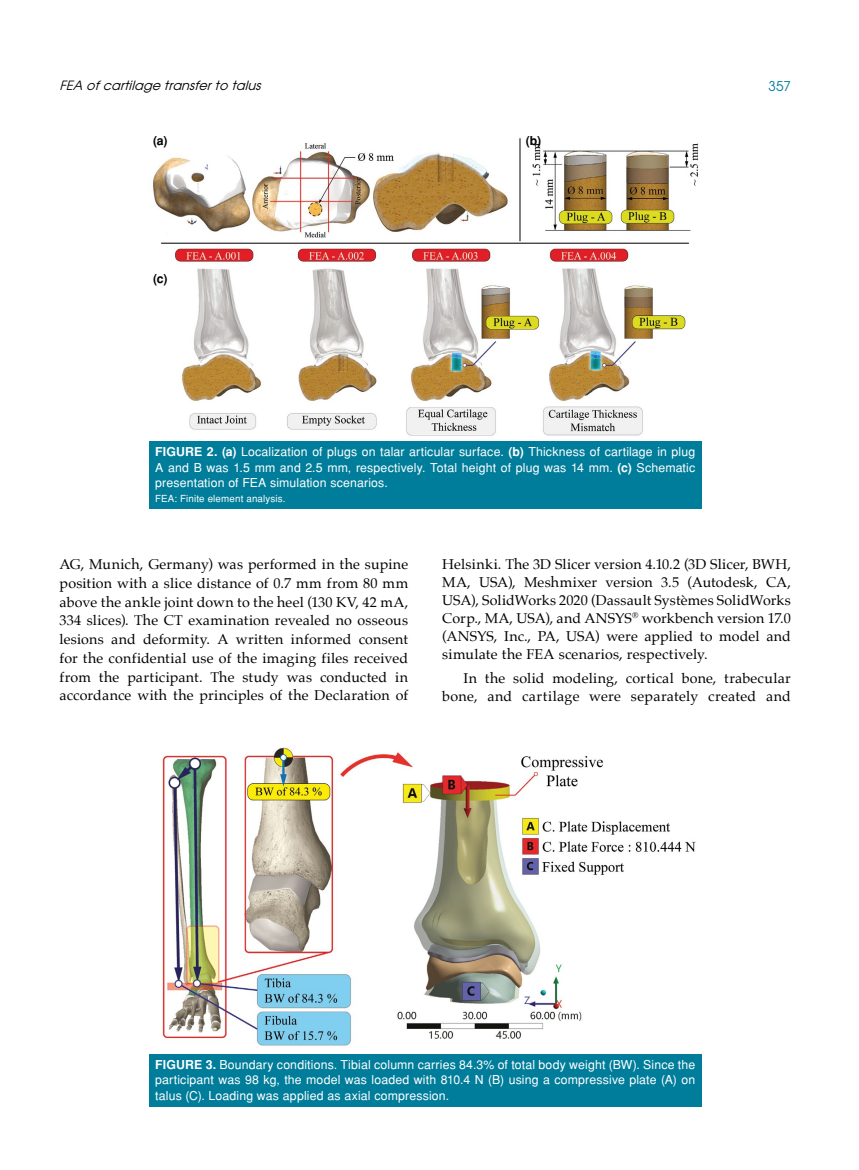
<style>
.page{position:relative;width:859px;height:1170px;background:#fff}
.page>*{position:absolute;margin:0;border:0;box-sizing:border-box;transform-origin:0 0}
.t1{font:14.25px/18.8px "Palatino";letter-spacing:.015em;color:#000;text-align:justify}
.t2{font:13.5px "Avant Garde Tr";color:#007d9a}
.t3{font:italic 12.75px "Avant Garde Tr";color:#000}
.t4{font:12.3px/15.3px "Helvetica Normal Tr";letter-spacing:.01em;color:#fff;text-align:justify}
.t5{font:700 12.3px "Helvetica Tr";color:#000}
.t6{font:9.75px "Helvetica Normal Tr";letter-spacing:.02em;color:#fff}
.s1{font-family:"Helvetica Tr";font-weight:700}
</style>
<div class="page">
<img style="left:152px;top:138px;width:546px;height:298px">
<div style="left:149px;top:441px;width:553px;height:67px;background:#007d9a"></div>
<img style="left:162px;top:747px;width:534px;height:299px">
<div style="left:149px;top:1053px;width:553px;height:53px;background:#007d9a"></div>
<p class="t3" style="left:60px;top:78px;width:207px">FEA ofcartilage transferto talus</p>
<p class="t2" style="left:768px;top:77px;width:24px">357</p>
<p class="t5" style="left:153px;top:133px;width:16px">(a)</p>
<p class="t5" style="left:153px;top:271px;width:16px">(c)</p>
<p class="t5" style="left:526px;top:133px;width:17px">(b)</p>
<p class="t4" style="left:155px;top:444px;width:542px"><span class="s1">FIGURE 2. (a)</span> Localization of plugs on talar articular surface. <span class="s1">(b)</span> Thickness of cartilage in plug A and B was 1.5 mm and 2.5 mm, respectively. Total height of plug was 14 mm. <span class="s1">(c)</span> Schematic presentation of FEA simulation scenarios.</p>
<p class="t6" style="left:155px;top:493px;width:132px">FEA: Finite element analysis.</p>
<p class="t1" style="left:60px;top:554px;width:350px">AG, Munich, Germany) was performed in the supine position with a slice distance of 0.7 mm from 80 mm above the ankle joint down to the heel (130 KV, 42 mA, 334 slices). The CT examination revealed no osseous lesions and deformity. A written informed consent for the confidential use of the imaging files received from the participant. The study was conducted in accordance with the principles of the Declaration of</p>
<p class="t1" style="left:442px;top:555px;width:350px;line-height:18px">Helsinki. The 3D Slicer version 4.10.2 (3D Slicer, BWH, MA, USA), Meshmixer version 3.5 (Autodesk, CA, USA), SolidWorks 2020 (Dassault Systèmes SolidWorks Corp., MA, USA), and ANSYS<sup>®</sup> workbench version 17.0 (ANSYS, Inc., PA, USA) were applied to model and simulate the FEA scenarios, respectively.</p>
<p class="t1" style="left:442px;top:668px;width:350px;line-height:18px;text-align:right">In the solid modeling, cortical bone, trabecular bone, and cartilage were separately created and</p>
<p class="t4" style="left:155px;top:1056px;width:542px"><span class="s1">FIGURE 3.</span> Boundary conditions. Tibial column carries 84.3% of total body weight (BW). Since the participant was 98 kg, the model was loaded with 810.4 N (B) using a compressive plate (A) on talus (C). Loading was applied as axial compression.</p>
</div>
